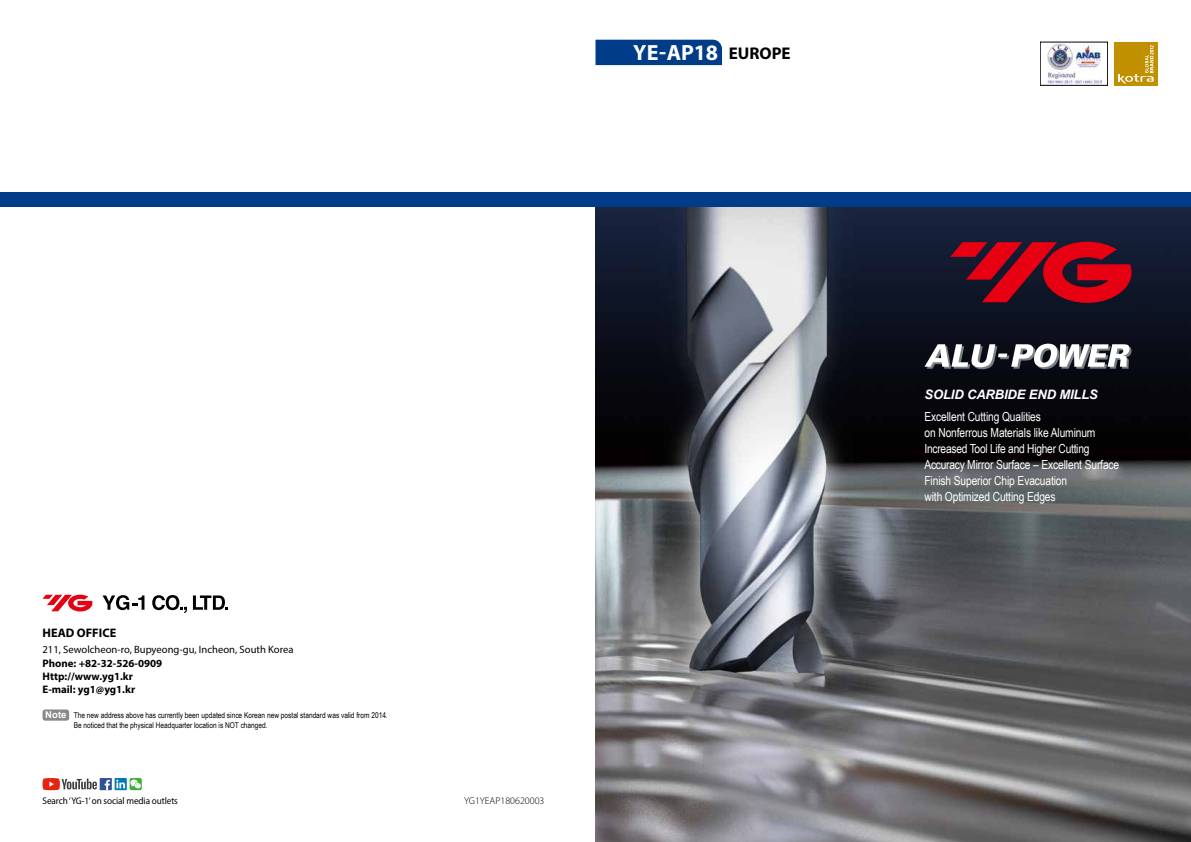
<style>
.page{position:relative;width:1191px;height:842px;background:#fff}
.page>*{position:absolute;margin:0;border:0;box-sizing:border-box;transform-origin:0 0}
.t1{font:700 22.1px "Myriad Pro";letter-spacing:-.01em;color:#fff}
.t2{font:italic 700 13px "Arial";letter-spacing:-.01em;color:#fff}
.t3{font:12.5px/16px "Arial Narrow";letter-spacing:-.01em;color:#fff}
.t4{font:700 12.4px "Myriad Pro";color:#000}
.t5{font:700 10.9px/13.4px "Myriad Pro";color:#000}
.t6{font:10.6px "Myriad Pro";color:#000}
.t7{font:300 10px "Myriad Pro";color:#000}
.t8{font:9.7px "Myriad Pro";letter-spacing:-.01em;color:#000;scale:.95 1}
.t9{font:8px/10.4px "Arial Narrow";color:#000}
.s1{font-size:17px;color:#000}
.s2{font-family:"Arial";font-weight:700;font-size:9.5px;color:#fff}
</style>
<div class="page">
<svg style="left:103px;top:595px;width:41px;height:15px"></svg>
<svg style="left:152px;top:595px;width:35px;height:18px"></svg>
<svg style="left:193px;top:595px;width:35px;height:15px"></svg>
<svg style="left:43px;top:595px;width:49px;height:16px"></svg>
<div style="left:43px;top:709px;width:26px;height:12px;background:#898989;border-radius:3px"></div>
<img style="left:595px;top:207px;width:596px;height:635px">
<div style="left:0;top:193px;width:595px;height:14px;background:#003c88"></div>
<div style="left:595px;top:193px;width:596px;height:14px;background:#003c88"></div>
<div style="left:595px;top:40px;width:127px;height:25px;background:#003c88"></div>
<svg style="left:950px;top:242px;width:181px;height:61px;background:#870a1d"></svg>
<svg style="left:43px;top:778px;width:54px;height:12px"></svg>
<svg style="left:130px;top:778px;width:12px;height:12px"></svg>
<div style="left:100px;top:778px;width:12px;height:12px;background:#325095"></div>
<svg style="left:105px;top:780px;width:5px;height:10px"></svg>
<div style="left:115px;top:778px;width:12px;height:12px;background:#0079ba"></div>
<svg style="left:116px;top:779px;width:25px;height:10px"></svg>
<div style="left:1113px;top:42px;width:44px;height:43px;background:#c09000"></div>
<svg style="left:1118px;top:45px;width:35px;height:38px"></svg>
<img style="left:1047px;top:44px;width:54px;height:39px">
<svg style="left:924px;top:344px;width:207px;height:25px"></svg>
<h1 class="t1" style="left:633px;top:39px;width:159px">YE-AP18 <span class="s1">EUROPE</span></h1>
<p class="t4" style="left:43px;top:625px;width:75px">HEAD OFFICE</p>
<p class="t6" style="left:43px;top:643px;width:252px">211, Sewolcheon-ro, Bupyeong-gu, Incheon, South Korea</p>
<p class="t5" style="left:43px;top:656px;width:121px">Phone: +82-32-526-0909<br>Http://www.yg1.kr<br>E-mail: yg1@yg1.kr</p>
<p class="t9" style="left:74px;top:709px;width:315px;text-indent:-28px"><span class="s2">Note</span> The new address above has currently been updated since Korean new postal standard was valid from 2014.<br>Be noticed that the physical Headquarter location is NOT changed.</p>
<p class="t8" style="left:43px;top:794px;width:144px">Search ‘YG-1’ on social media outlets</p>
<p class="t7" style="left:464px;top:795px;width:82px">YG1YEAP180620003</p>
<p class="t2" style="left:924px;top:385px;width:175px">SOLID CARBIDE END MILLS</p>
<p class="t3" style="left:924px;top:409px;width:196px">Excellent Cutting Qualities<br>on Nonferrous Materials like Aluminum Increased Tool Life and Higher Cutting Accuracy Mirror Surface – Excellent Surface Finish Superior Chip Evacuation<br>with Optimized Cutting Edges</p>
</div>
